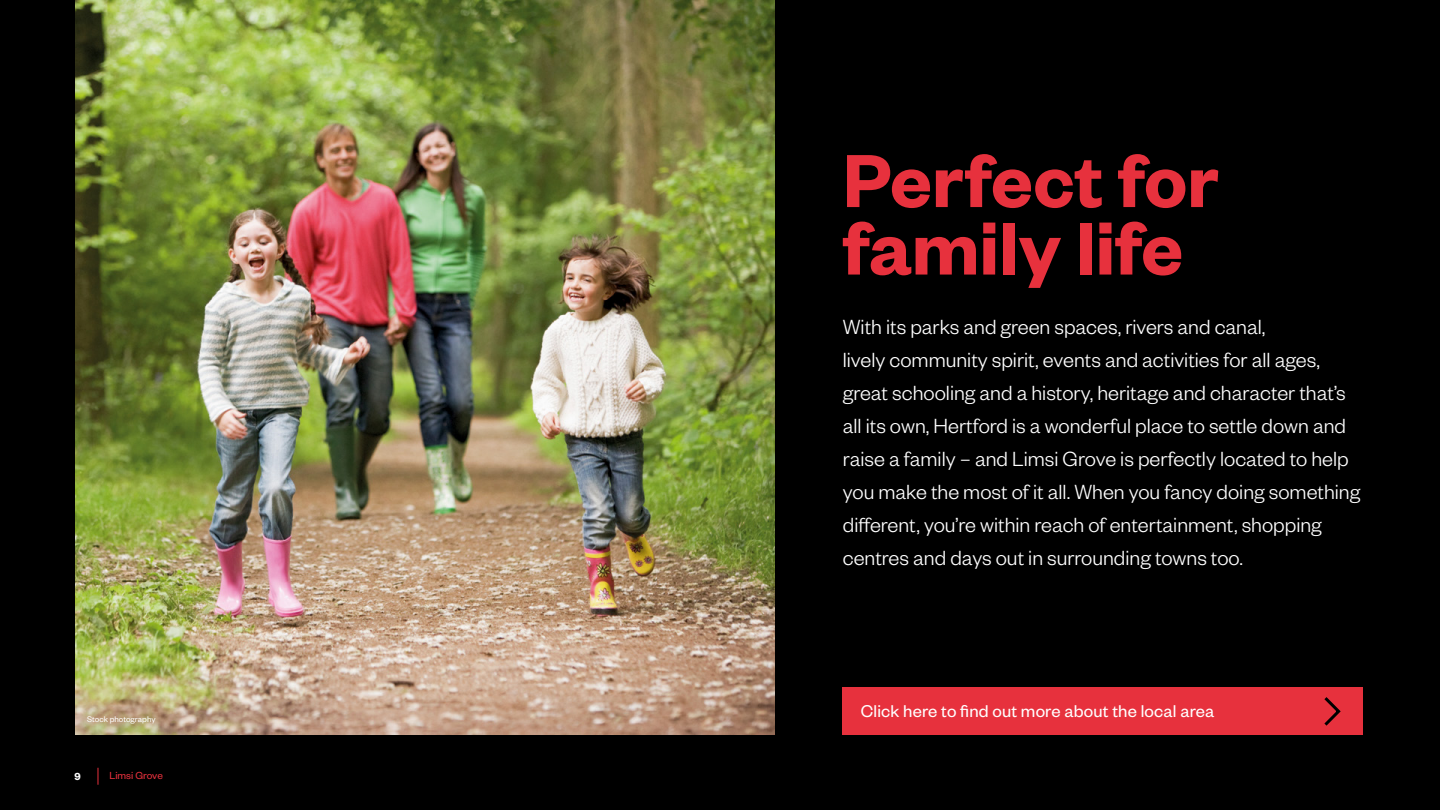
<style>
.page{position:relative;width:1440px;height:810px;background:#000}
.page>*{position:absolute;margin:0;border:0;box-sizing:border-box;transform-origin:0 0}
.t1{font:600 82.5px/67.5px "Founders Grotesk";color:#e7313d}
.t2{font:300 22.5px/33px "Founders Grotesk";color:#fff}
.t3{font:18.75px "Founders Grotesk";letter-spacing:.01em;color:#fff}
.t4{font:11.25px "Founders Grotesk";color:#e7313d}
.t5{font:600 11.25px "Founders Grotesk";color:#fff}
.t6{font:9px "Founders Grotesk";color:#fff}
</style>
<div class="page">
<img style="left:75px;top:0;width:700px;height:735px">
<svg style="left:98px;top:768px;width:1px;height:17px"></svg>
<div style="left:843px;top:688px;width:520px;height:47px;background:#e7313d"></div>
<svg style="left:1324px;top:697px;width:17px;height:29px"></svg>
<p class="t6" style="left:87px;top:716px;width:70px">Stock photography</p>
<p class="t5" style="left:74px;top:773px;width:8px">9</p>
<p class="t4" style="left:110px;top:772px;width:55px">Limsi Grove</p>
<h1 class="t1" style="left:843px;top:154px;width:377px">Perfect for family life</h1>
<p class="t2" style="left:843px;top:312px;width:519px">With its parks and green spaces, rivers and canal,<br>lively community spirit, events and activities for all ages, great schooling and a history, heritage and character that’s all its own, Hertford is a wonderful place to settle down and raise a family – and Limsi Grove is perfectly located to help you make the most of it all. When you fancy doing something different, you’re within reach of entertainment, shopping centres and days out in surrounding towns too.</p>
<p class="t3" style="left:861px;top:705px;width:355px">Click here to find out more about the local area</p>
</div>
